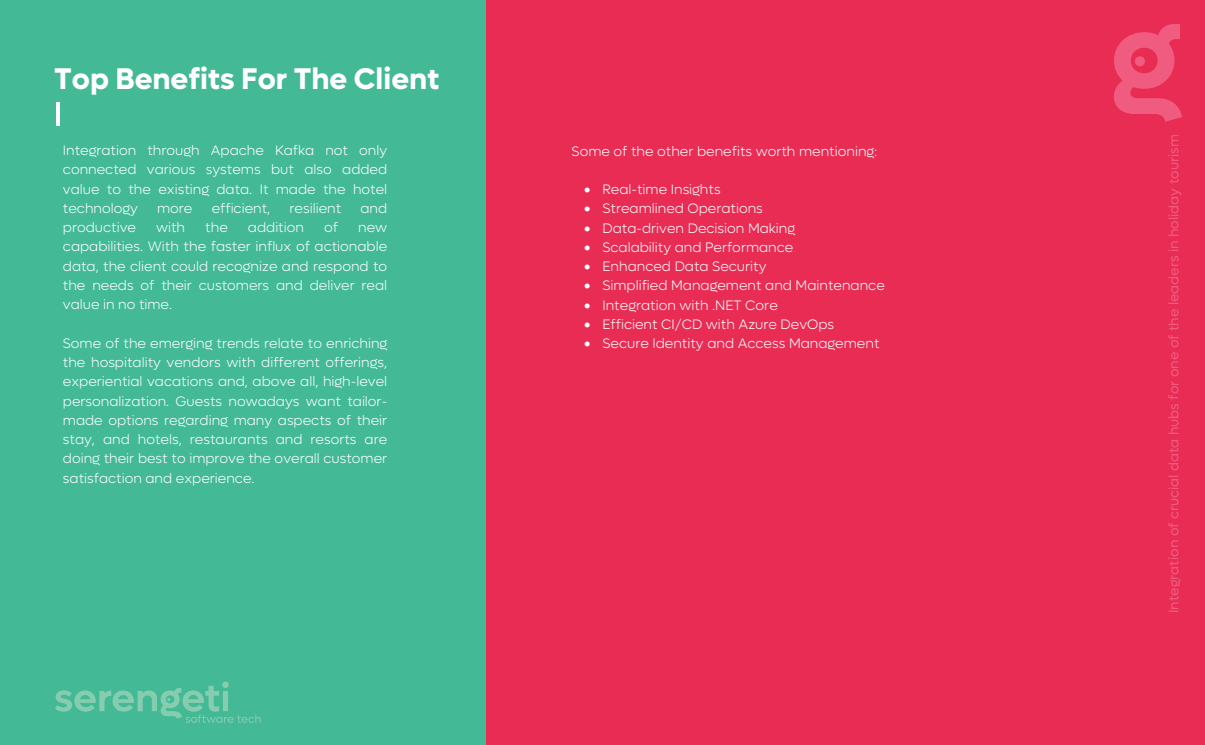
<style>
.page{position:relative;width:1205px;height:745px;background:#fff}
.page>*{position:absolute;margin:0;border:0;box-sizing:border-box;transform-origin:0 0}
.t1{font:700 30px "Lufga";color:#fff}
.t2{font:300 13.75px/19.2px "Lufga";color:#fff;text-align:justify}
.t3{font:13.75px "Lufga";color:#f05c80}
</style>
<div class="page">
<div style="left:0;top:0;width:1205px;height:744px;background:#44b996"></div>
<svg style="left:55px;top:681px;width:206px;height:41px"></svg>
<hr style="left:57px;top:102px;width:3px;height:23px;background:#fff">
<div style="left:486px;top:0;width:718px;height:744px;background:#e82c53"></div>
<svg style="left:1114px;top:24px;width:68px;height:98px"></svg>
<h1 class="t1" style="left:54px;top:61px;width:387px">Top Benefits For The Client</h1>
<p class="t2" style="left:63px;top:141px;width:326px">Integration through Apache Kafka not only connected various systems but also added value to the existing data. It made the hotel technology</p>
<p class="t2" style="left:157px;top:198px;width:37px">more</p>
<p class="t2" style="left:212px;top:198px;width:60px">efficient,</p>
<p class="t2" style="left:290px;top:198px;width:53px">resilient</p>
<p class="t2" style="left:360px;top:198px;width:28px">and</p>
<p class="t2" style="left:63px;top:218px;width:75px">productive</p>
<p class="t2" style="left:156px;top:218px;width:31px">with</p>
<p class="t2" style="left:205px;top:218px;width:24px">the</p>
<p class="t2" style="left:248px;top:218px;width:58px">addition</p>
<p class="t2" style="left:324px;top:218px;width:15px">of</p>
<p class="t2" style="left:63px;top:218px;width:326px;text-indent:295px">new capabilities. With the faster influx of actionable data, the client could recognize and respond to the needs of their customers and deliver real value in no time.</p>
<p class="t2" style="left:63px;top:333px;width:326px">Some of the emerging trends relate to enriching the hospitality vendors with different offerings, experiential vacations and, above all, high-level personalization. Guests nowadays want tailor&shy;made options regarding many aspects of their stay, and hotels, restaurants and resorts are doing their best to improve the overall customer satisfaction and experience.</p>
<p class="t2" style="left:572px;top:141px;width:307px">Some of the other benefits worth mentioning:</p>
<p class="t2" style="left:584px;top:179px;width:138px">• Real-time Insights</p>
<p class="t2" style="left:584px;top:199px;width:180px">• Streamlined Operations</p>
<p class="t2" style="left:584px;top:218px;width:213px">• Data-driven Decision Making</p>
<p class="t2" style="left:584px;top:237px;width:211px">• Scalability and Performance</p>
<p class="t2" style="left:584px;top:256px;width:184px">• Enhanced Data Security</p>
<p class="t2" style="left:584px;top:276px;width:302px">• Simplified Management and Maintenance</p>
<p class="t2" style="left:584px;top:295px;width:195px">• Integration with .NET Core</p>
<p class="t2" style="left:584px;top:314px;width:252px">• Efficient CI/CD with Azure DevOps</p>
<p class="t2" style="left:584px;top:333px;width:297px">• Secure Identity and Access Management</p>
<p class="t3" style="left:1165px;top:613px;width:480px;rotate:-90deg">Integration of crucial data hubs for one of the leaders in holiday tourism</p>
</div>
